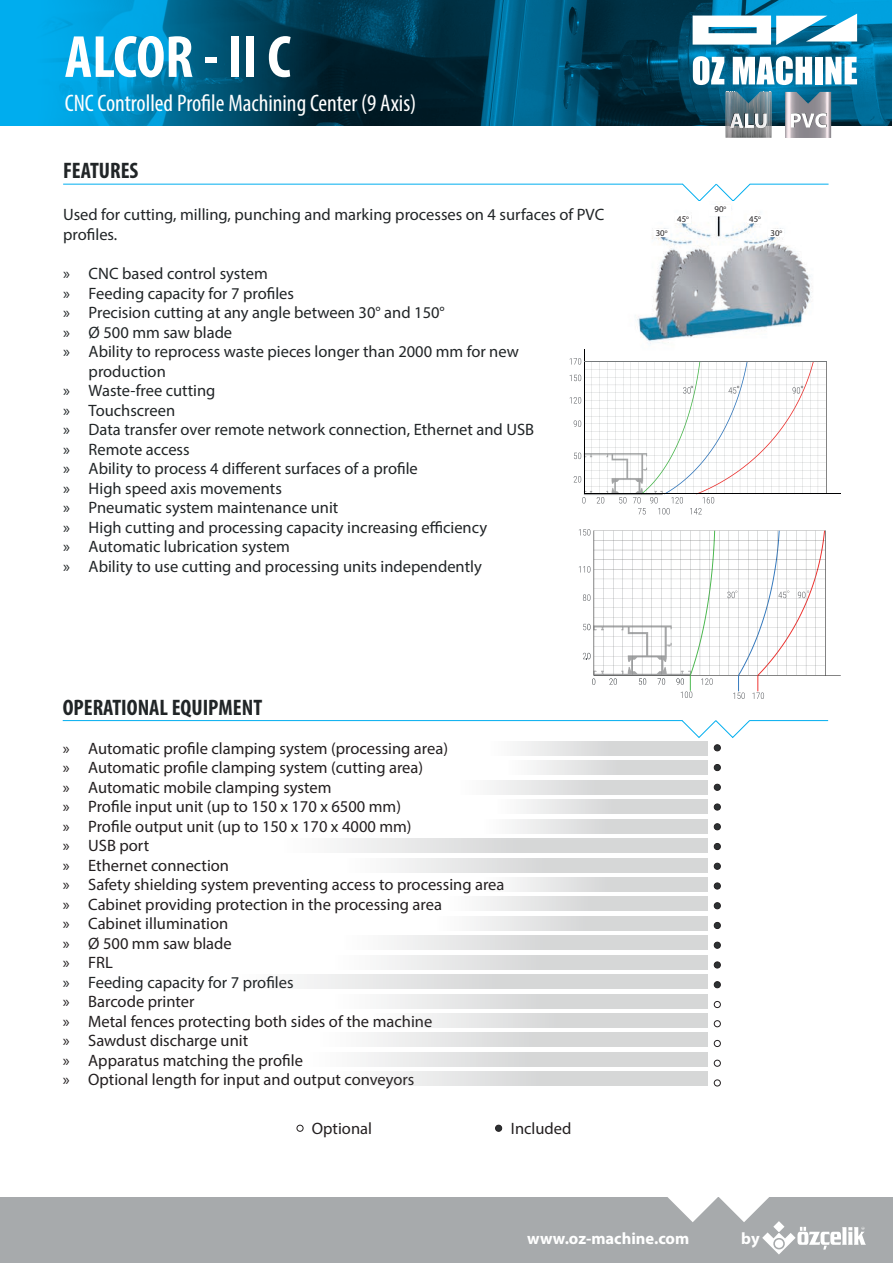
<style>
.page{position:relative;width:893px;height:1263px;background:#fff}
.page>*{position:absolute;margin:0;border:0;box-sizing:border-box;transform-origin:0 0}
.t1{font:700 condensed 60px "Myriad Pro";color:#fff}
.t2{font:condensed 24px "Myriad Pro";color:#fff}
.t3{font:700 condensed 22.5px "Myriad Pro";color:#212527}
.t4{font:16.5px/19.5px "Myriad Pro";color:#212527}
.t5{font:16.5px/19.5px "Myriad Pro";color:#231f20}
.t6{font:700 16.5px "Myriad Pro";color:#fff}
.t7{font:8.85px "Myriad Pro";color:#231f20}
</style>
<div class="page">
<svg style="left:0;top:0;width:892px;height:126px;background:#005a7d"></svg>
<div style="left:0;top:1197px;width:893px;height:66px;background:#a7aaac"></div>
<svg style="left:667px;top:1197px;width:199px;height:57px"></svg>
<svg style="left:693px;top:56px;width:31px;height:29px"></svg>
<svg style="left:733px;top:56px;width:79px;height:29px"></svg>
<div style="left:815px;top:57px;width:7px;height:27px;background:#fff"></div>
<svg style="left:825px;top:57px;width:32px;height:27px"></svg>
<svg style="left:693px;top:14px;width:164px;height:31px"></svg>
<img style="left:785px;top:92px;width:46px;height:46px">
<img style="left:725px;top:105px;width:1px;height:33px">
<svg style="left:791px;top:113px;width:36px;height:15px"></svg>
<svg style="left:726px;top:92px;width:46px;height:46px;background:#71858e"></svg>
<img style="left:745px;top:114px;width:22px;height:14px">
<svg style="left:681px;top:183px;width:70px;height:18px"></svg>
<hr style="left:63px;top:184px;width:620px;height:1px;background:#00aeef">
<hr style="left:750px;top:184px;width:78px;height:1px;background:#00aeef">
<svg style="left:496px;top:1125px;width:6px;height:6px"></svg>
<div style="left:495px;top:1125px;width:7px;height:7px;border:1px solid #231f20;border-radius:50%"></div>
<div style="left:297px;top:1125px;width:6px;height:7px;border:1px solid #231f20;border-radius:50%"></div>
<img style="left:637px;top:207px;width:174px;height:137px">
<div style="left:768px;top:229px;width:16px;height:7px;background:#fff"></div>
<div style="left:654px;top:229px;width:16px;height:7px;background:#fff"></div>
<div style="left:747px;top:216px;width:16px;height:7px;background:#fff"></div>
<div style="left:675px;top:216px;width:16px;height:7px;background:#fff"></div>
<div style="left:710px;top:206px;width:21px;height:10px;background:#fff"></div>
<hr style="left:584px;top:350px;width:1px;height:144px;background:#000001">
<hr style="left:585px;top:493px;width:256px;height:1px;background:#000001">
<svg style="left:570px;top:358px;width:257px;height:156px"></svg>
<hr style="left:584px;top:361px;width:243px;height:1px;background:#75797b">
<svg style="left:579px;top:529px;width:262px;height:170px"></svg>
<svg style="left:681px;top:720px;width:70px;height:18px"></svg>
<hr style="left:63px;top:720px;width:620px;height:1px;background:#00aeef">
<hr style="left:749px;top:720px;width:79px;height:1px;background:#00aeef">
<svg style="left:714px;top:804px;width:6px;height:6px"></svg>
<div style="left:714px;top:803px;width:7px;height:7px;border:1px solid #231f20;border-radius:50%"></div>
<svg style="left:714px;top:883px;width:6px;height:6px"></svg>
<div style="left:714px;top:882px;width:7px;height:7px;border:1px solid #231f20;border-radius:50%"></div>
<svg style="left:714px;top:982px;width:6px;height:6px"></svg>
<div style="left:714px;top:981px;width:7px;height:7px;border:1px solid #231f20;border-radius:50%"></div>
<div style="left:714px;top:764px;width:6px;height:7px;background:#2d3234;border-radius:50%"></div>
<div style="left:714px;top:764px;width:7px;height:7px;border:1px solid #231f20;border-radius:50%"></div>
<svg style="left:714px;top:843px;width:6px;height:6px"></svg>
<div style="left:714px;top:843px;width:7px;height:7px;border:1px solid #231f20;border-radius:50%"></div>
<svg style="left:714px;top:942px;width:6px;height:6px"></svg>
<div style="left:714px;top:942px;width:7px;height:7px;border:1px solid #231f20;border-radius:50%"></div>
<div style="left:714px;top:1040px;width:7px;height:7px;border:1px solid #231f20;border-radius:50%"></div>
<div style="left:714px;top:1020px;width:7px;height:7px;border:1px solid #231f20;border-radius:50%"></div>
<div style="left:714px;top:1079px;width:7px;height:7px;border:1px solid #231f20;border-radius:50%"></div>
<svg style="left:714px;top:745px;width:6px;height:6px"></svg>
<div style="left:714px;top:744px;width:7px;height:7px;border:1px solid #231f20;border-radius:50%"></div>
<svg style="left:714px;top:824px;width:6px;height:6px"></svg>
<div style="left:714px;top:823px;width:7px;height:7px;border:1px solid #231f20;border-radius:50%"></div>
<svg style="left:714px;top:903px;width:6px;height:6px"></svg>
<div style="left:714px;top:902px;width:7px;height:7px;border:1px solid #231f20;border-radius:50%"></div>
<svg style="left:714px;top:922px;width:6px;height:6px"></svg>
<div style="left:714px;top:922px;width:7px;height:7px;border:1px solid #231f20;border-radius:50%"></div>
<svg style="left:714px;top:784px;width:6px;height:6px"></svg>
<div style="left:714px;top:784px;width:7px;height:7px;border:1px solid #231f20;border-radius:50%"></div>
<svg style="left:714px;top:863px;width:6px;height:6px"></svg>
<div style="left:714px;top:863px;width:7px;height:7px;border:1px solid #231f20;border-radius:50%"></div>
<svg style="left:714px;top:962px;width:6px;height:6px"></svg>
<div style="left:714px;top:961px;width:7px;height:7px;border:1px solid #231f20;border-radius:50%"></div>
<div style="left:714px;top:1060px;width:7px;height:7px;border:1px solid #231f20;border-radius:50%"></div>
<svg style="left:518px;top:741px;width:190px;height:15px;background:#dddede"></svg>
<svg style="left:534px;top:760px;width:174px;height:15px;background:#dddede"></svg>
<svg style="left:492px;top:780px;width:216px;height:15px;background:#dddede"></svg>
<svg style="left:524px;top:799px;width:184px;height:15px;background:#dddede"></svg>
<svg style="left:513px;top:819px;width:195px;height:14px;background:#dddede"></svg>
<svg style="left:339px;top:838px;width:369px;height:15px;background:#dddede"></svg>
<svg style="left:394px;top:858px;width:314px;height:14px;background:#dddede"></svg>
<svg style="left:513px;top:877px;width:195px;height:15px;background:#dddede"></svg>
<svg style="left:482px;top:896px;width:226px;height:15px;background:#dddede"></svg>
<svg style="left:472px;top:916px;width:236px;height:15px;background:#dddede"></svg>
<svg style="left:391px;top:935px;width:317px;height:15px;background:#dddede"></svg>
<svg style="left:384px;top:955px;width:324px;height:14px;background:#dddede"></svg>
<svg style="left:300px;top:974px;width:408px;height:15px;background:#dddede"></svg>
<svg style="left:384px;top:994px;width:324px;height:14px;background:#dddede"></svg>
<svg style="left:417px;top:1013px;width:291px;height:15px;background:#dddede"></svg>
<svg style="left:371px;top:1032px;width:337px;height:15px;background:#dddede"></svg>
<svg style="left:384px;top:1071px;width:324px;height:15px;background:#dddede"></svg>
<svg style="left:362px;top:1052px;width:346px;height:15px;background:#dddede"></svg>
<div style="left:714px;top:1001px;width:7px;height:7px;border:1px solid #231f20;border-radius:50%"></div>
<h1 class="t1" style="left:65px;top:19px;width:228px">ALCOR - II C</h1>
<h2 class="t2" style="left:65px;top:88px;width:353px">CNC Controlled Profile Machining Center (9 Axis)</h2>
<h3 class="t3" style="left:63px;top:157px;width:77px">FEATURES</h3>
<p class="t4" style="left:63px;top:205px;width:543px">Used for cutting, milling, punching and marking processes on 4 surfaces of PVC profiles.</p>
<p class="t4" style="left:63px;top:263px;width:206px">» CNC based control system</p>
<p class="t4" style="left:63px;top:283px;width:232px">» Feeding capacity for 7 profiles</p>
<p class="t4" style="left:63px;top:302px;width:383px">» Precision cutting at any angle between 30° and 150°</p>
<p class="t4" style="left:63px;top:322px;width:171px">» Ø 500 mm saw blade</p>
<p class="t4" style="left:63px;top:341px;width:457px">» Ability to reprocess waste pieces longer than 2000 mm for new</p>
<p class="t4" style="left:89px;top:361px;width:79px">production</p>
<p class="t4" style="left:63px;top:380px;width:154px">» Waste-free cutting</p>
<p class="t4" style="left:63px;top:400px;width:114px">» Touchscreen</p>
<p class="t4" style="left:63px;top:419px;width:473px">» Data transfer over remote network connection, Ethernet and USB</p>
<p class="t4" style="left:63px;top:439px;width:128px">» Remote access</p>
<p class="t4" style="left:63px;top:458px;width:356px">» Ability to process 4 different surfaces of a profile</p>
<p class="t4" style="left:63px;top:478px;width:220px">» High speed axis movements</p>
<p class="t4" style="left:63px;top:497px;width:277px">» Pneumatic system maintenance unit</p>
<p class="t4" style="left:63px;top:517px;width:426px">» High cutting and processing capacity increasing efficiency</p>
<p class="t4" style="left:63px;top:536px;width:228px">» Automatic lubrication system</p>
<p class="t4" style="left:63px;top:556px;width:420px">» Ability to use cutting and processing units independently</p>
<p class="t7" style="left:656px;top:227px;width:13px">30<sup>o</sup></p>
<p class="t7" style="left:677px;top:214px;width:13px">45<sup>o</sup></p>
<p class="t7" style="left:714px;top:204px;width:13px">90<sup>o</sup></p>
<p class="t7" style="left:749px;top:214px;width:13px">45<sup>o</sup></p>
<p class="t7" style="left:770px;top:227px;width:13px">30<sup>o</sup></p>
<h3 class="t3" style="left:63px;top:693px;width:201px">OPERATIONAL EQUIPMENT</h3>
<p class="t5" style="left:63px;top:738px;width:443px">» Automatic profile clamping system (processing area)<br>» Automatic profile clamping system (cutting area)<br>» Automatic mobile clamping system<br>» Profile input unit (up to 150 x 170 x 6500 mm)<br>» Profile output unit (up to 150 x 170 x 4000 mm)<br>» USB port<br>» Ethernet connection<br>» Safety shielding system preventing access to processing area » Cabinet providing protection in the processing area<br>» Cabinet illumination<br>» Ø 500 mm saw blade<br>» FRL</p>
<p class="t4" style="left:63px;top:972px;width:232px">» Feeding capacity for 7 profiles</p>
<p class="t5" style="left:63px;top:992px;width:371px">» Barcode printer<br>» Metal fences protecting both sides of the machine » Sawdust discharge unit<br>» Apparatus matching the profile<br>» Optional length for input and output conveyors</p>
<p class="t5" style="left:312px;top:1118px;width:62px">Optional</p>
<p class="t5" style="left:511px;top:1118px;width:62px">Included</p>
<p class="t6" style="left:527px;top:1228px;width:164px">www.oz-machine.com</p>
<p class="t6" style="left:741px;top:1228px;width:20px">by</p>
</div>
